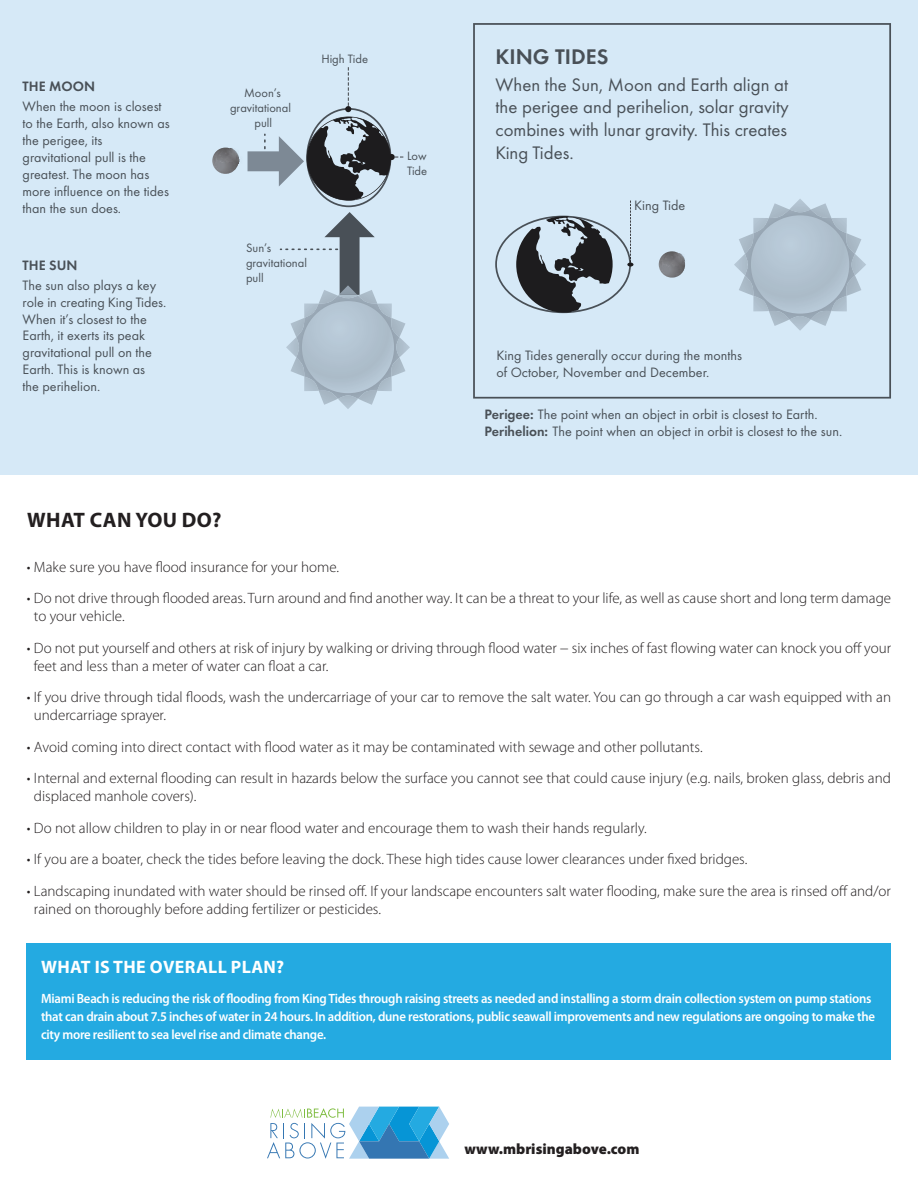
<style>
.page{position:relative;width:918px;height:1188px;background:#fff}
.page>*{position:absolute;margin:0;border:0;box-sizing:border-box;transform-origin:0 0}
.t1{font:600 22.05px "Futura T";color:#57585a}
.t2{font:700 21px "Myriad Pro";letter-spacing:.02em;color:#231f20}
.t3{font:18.9px/22.6px "Futura T";color:#57585a;text-align:justify}
.t4{font:700 18px "Myriad Pro";letter-spacing:.02em;color:#fff}
.t5{font:300 15px/18px "Myriad Pro";color:#231f20}
.t6{font:900 15px "Myriad Pro";color:#231f20}
.t7{font:14.1px/17px "Futura T";color:#57585a}
.t8{font:600 14.1px "Futura T";color:#57585a}
.t9{font:600 13.5px/18px "Myriad Pro";letter-spacing:-.02em;color:#fff;scale:.95 1}
.t10{font:12.6px/15px "Futura T";color:#57585a}
.s1{font-weight:600}
</style>
<div class="page">
<div style="left:0;top:0;width:918px;height:474px;background:#d6e9f7"></div>
<div style="left:27px;top:943px;width:864px;height:116px;background:#24aae1"></div>
<svg style="left:267px;top:1107px;width:182px;height:52px"></svg>
<svg style="left:473px;top:23px;width:418px;height:376px"></svg>
<svg style="left:495px;top:201px;width:138px;height:112px"></svg>
<svg style="left:687px;top:251px;width:4px;height:17px"></svg>
<svg style="left:248px;top:67px;width:162px;height:338px"></svg>
<img style="left:296px;top:304px;width:53px;height:95px">
<div style="left:302px;top:301px;width:92px;height:92px;background:#b1c2d0;border-radius:46px"></div>
<svg style="left:734px;top:199px;width:132px;height:127px"></svg>
<img style="left:745px;top:209px;width:110px;height:111px">
<div style="left:751px;top:215px;width:98px;height:99px;background:#b1c2d0;border-radius:49px"></div>
<img style="left:212px;top:147px;width:28px;height:27px">
<img style="left:659px;top:251px;width:28px;height:27px">
<p class="t8" style="left:23px;top:78px;width:74px">THE MOON</p>
<p class="t7" style="left:23px;top:98px;width:149px">When the moon is closest to the Earth, also known as the perigee, its gravitational pull is the greatest. The moon has more influence on the tides than the sun does.</p>
<p class="t8" style="left:23px;top:257px;width:56px">THE SUN</p>
<p class="t7" style="left:23px;top:276px;width:145px">The sun also plays a key role in creating King Tides.<br>When it’s closest to the<br>Earth, it exerts its peak gravitational pull on the<br>Earth. This is known as<br>the perihelion.</p>
<p class="t10" style="left:230px;top:85px;width:62px;text-align:center">Moon’s gravitational pull</p>
<p class="t10" style="left:321px;top:52px;width:48px">High Tide</p>
<p class="t10" style="left:246px;top:241px;width:62px">Sun’s gravitational pull</p>
<p class="t10" style="left:407px;top:148px;width:22px">Low<br>Tide</p>
<h1 class="t1" style="left:496px;top:44px;width:114px">KING TIDES</h1>
<p class="t3" style="left:496px;top:73px;width:295px">When the Sun, Moon and Earth align at the perigee and perihelion, solar gravity combines with lunar gravity. This creates King Tides.</p>
<p class="t7" style="left:634px;top:196px;width:53px">King Tide</p>
<p class="t7" style="left:496px;top:346px;width:247px">King Tides generally occur during the months of October, November and December.</p>
<p class="t7" style="left:484px;top:406px;width:359px"><span class="s1">Perigee:</span> The point when an object in orbit is closest to Earth.<br><span class="s1">Perihelion:</span> The point when an object in orbit is closest to the sun.</p>
<p class="t2" style="left:27px;top:506px;width:196px">WHAT CAN YOU DO?</p>
<p class="t5" style="left:27px;top:558px;width:314px">• Make sure you have flood insurance for your home.</p>
<p class="t5" style="left:34px;top:589px;width:859px;text-indent:-7px">• Do not drive through flooded areas. Turn around and find another way. It can be a threat to your life, as well as cause short and long term damage to your vehicle.</p>
<p class="t5" style="left:34px;top:639px;width:859px;text-indent:-7px">• Do not put yourself and others at risk of injury by walking or driving through flood water − six inches of fast flowing water can knock you off your feet and less than a meter of water can float a car.</p>
<p class="t5" style="left:34px;top:688px;width:859px;text-indent:-7px">• If you drive through tidal floods, wash the undercarriage of your car to remove the salt water. You can go through a car wash equipped with an undercarriage sprayer.</p>
<p class="t5" style="left:27px;top:738px;width:677px">• Avoid coming into direct contact with flood water as it may be contaminated with sewage and other pollutants.</p>
<p class="t5" style="left:34px;top:769px;width:858px;text-indent:-7px">• Internal and external flooding can result in hazards below the surface you cannot see that could cause injury (e.g. nails, broken glass, debris and displaced manhole covers).</p>
<p class="t5" style="left:27px;top:819px;width:621px">• Do not allow children to play in or near flood water and encourage them to wash their hands regularly.</p>
<p class="t5" style="left:27px;top:850px;width:722px">• If you are a boater, check the tides before leaving the dock. These high tides cause lower clearances under fixed bridges.</p>
<p class="t5" style="left:34px;top:882px;width:859px;text-indent:-7px">• Landscaping inundated with water should be rinsed off. If your landscape encounters salt water flooding, make sure the area is rinsed off and/or rained on thoroughly before adding fertilizer or pesticides.</p>
<p class="t4" style="left:41px;top:956px;width:245px">WHAT IS THE OVERALL PLAN?</p>
<p class="t9" style="left:41px;top:989px;width:879px">Miami Beach is reducing the risk of flooding from King Tides through raising streets as needed and installing a storm drain collection system on pump stations that can drain about 7.5 inches of water in 24 hours. In addition, dune restorations, public seawall improvements and new regulations are ongoing to make the city more resilient to sea level rise and climate change.</p>
<p class="t6" style="left:464px;top:1141px;width:177px">www.mbrisingabove.com</p>
</div>
